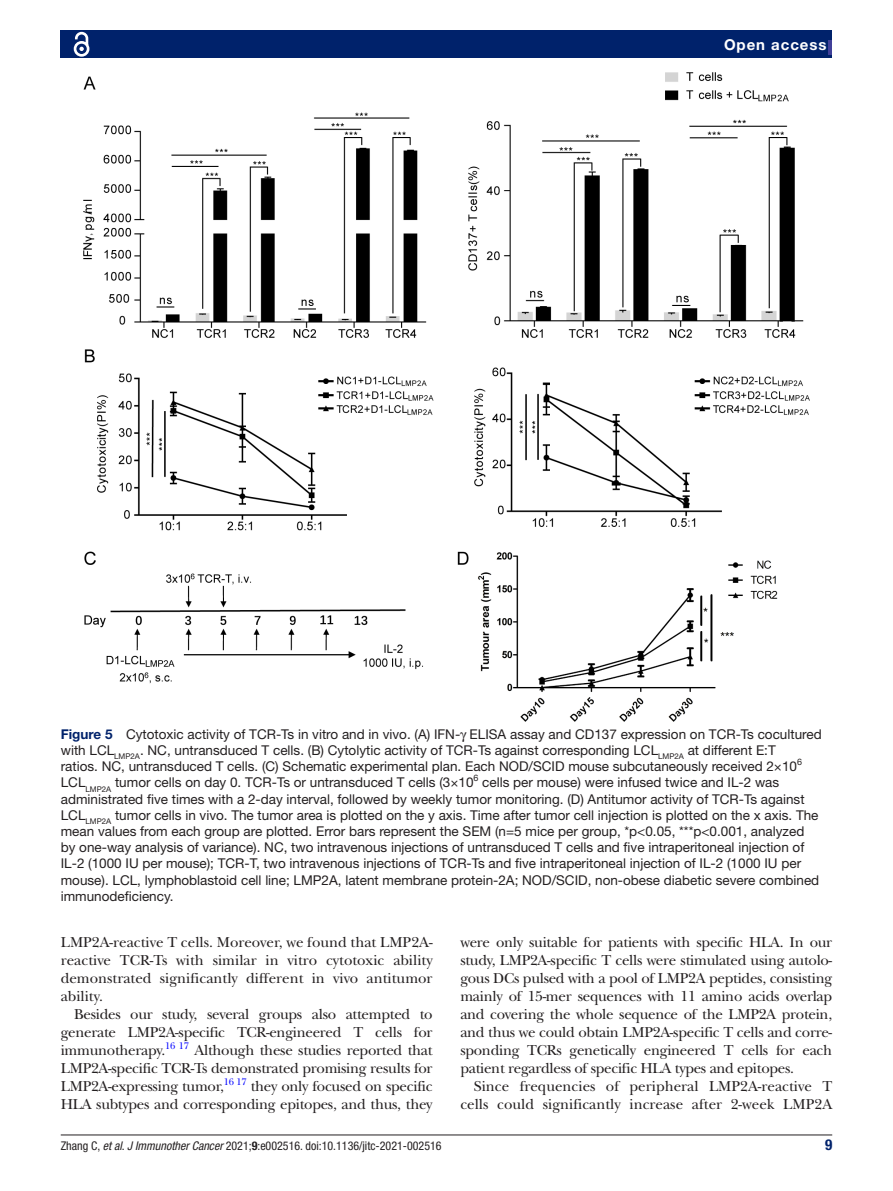
<style>
.page{position:relative;width:893px;height:1191px;background:#fff}
.page>*{position:absolute;margin:0;border:0;box-sizing:border-box;transform-origin:0 0}
.t1{font:15px/18px "New Baskerville";letter-spacing:-.02em;color:#231f20;text-align:justify}
.t2{font:15px/18px "New Baskerville";color:#231f20;text-align:right}
.t3{font:700 15px "Helvetica Neue LT Std";letter-spacing:.065em;color:#fff}
.t4{font:700 condensed 15px "Helvetica Neue LT Std";color:#00226b}
.t5{font:13.5px/16.2px "Helvetica Neue LT Std";color:#231f20}
.t6{font:condensed 12px "Helvetica Neue LT Std";color:#231f20}
.t7{font:9.9px "New Baskerville";letter-spacing:-.02em;color:#00f}
.t8{font:9px "Helvetica Neue LT Std";color:#231f20}
.s1{font-weight:700;color:#00226b}
.s2{font-style:italic}
.s3{font-weight:700}
</style>
<div class="page">
<hr style="left:61px;top:1134px;width:771px;height:1px;background:#231f20">
<div style="left:61px;top:31px;width:771px;height:27px;background:#00226b"></div>
<hr style="left:828px;top:40px;width:4px;height:15px;background:#414099">
<svg style="left:73px;top:31px;width:17px;height:26px"></svg>
<img style="left:84px;top:73px;width:725px;height:648px">
<p class="t3" style="left:724px;top:35px;width:104px">Open access</p>
<p class="t5" style="left:61px;top:725px;width:762px"><span class="s1">Figure 5</span> Cytotoxic activity of TCR-Ts in vitro and in vivo. (A) IFN- ELISA assay and CD137 expression on TCR-Ts cocultured with LCL<sub>LMP2A</sub>. NC, untransduced T cells. (B) Cytolytic activity of TCR-Ts against corresponding LCL<sub>LMP2A</sub> at different E:T<br>ratios. NC, untransduced T cells. (C) Schematic experimental plan. Each NOD/SCID mouse subcutaneously received 2×10<sup>6<br></sup>LCL<sub>LMP2A</sub> tumor cells on day 0. TCR-Ts or untransduced T cells (3×10</p>
<p class="t8" style="left:474px;top:772px;width:6px">6</p>
<p class="t5" style="left:61px;top:774px;width:760px;text-indent:421px">cells per mouse) were infused twice and IL-2 was administrated five times with a 2-day interval, followed by weekly tumor monitoring. (D) Antitumor activity of TCR-Ts against LCL<sub>LMP2A</sub> tumor cells in vivo. The tumor area is plotted on the y axis. Time after tumor cell injection is plotted on the x axis. The mean values from each group are plotted. Error bars represent the SEM (n=5 mice per group, *p&lt;0.05, ***p&lt;0.001, analyzed by one-way analysis of variance). NC, two intravenous injections of untransduced T cells and five intraperitoneal injection of IL-2 (1000 IU per mouse); TCR-T, two intravenous injections of TCR-Ts and five intraperitoneal injection of IL-2 (1000 IU per mouse). LCL, lymphoblastoid cell line; LMP2A, latent membrane protein-2A; NOD/SCID, non-obese diabetic severe combined immunodeficiency.</p>
<p class="t1" style="left:61px;top:933px;width:373px">LMP2A-reactive T cells. Moreover, we found that LMP2A&shy;reactive TCR-Ts with similar in vitro cytotoxic ability demonstrated significantly different in vivo antitumor ability.</p>
<p class="t1" style="left:61px;top:1005px;width:373px;text-indent:14px">Besides our study, several groups also attempted to generate LMP2A-specific TCR-engineered T cells for immunotherapy.</p>
<p class="t7" style="left:165px;top:1039px;width:25px">16 17</p>
<p class="t1" style="left:61px;top:1041px;width:373px;text-indent:134px">Although these studies reported that LMP2A-specific TCR-Ts demonstrated promising results for LMP2A-expressing tumor,</p>
<p class="t7" style="left:224px;top:1075px;width:24px">16 17</p>
<p class="t1" style="left:61px;top:1077px;width:373px;text-align:right">they only focused on specific<br>HLA subtypes and corresponding epitopes, and thus, they</p>
<p class="t1" style="left:460px;top:933px;width:373px">were only suitable for patients with specific HLA. In our study, LMP2A-specific T cells were stimulated using autolo&shy;gous DCs pulsed with a pool of LMP2A peptides, consisting mainly of 15-mer sequences with 11 amino acids overlap and covering the whole sequence of the LMP2A protein, and thus we could obtain LMP2A-specific T cells and corre&shy;sponding TCRs genetically engineered T cells for each patient regardless of specific HLA types and epitopes.</p>
<p class="t2" style="left:460px;top:1077px;width:373px">Since frequencies of peripheral LMP2A-reactive T cells could significantly increase after 2-week LMP2A</p>
<p class="t6" style="left:61px;top:1138px;width:382px">Zhang C, <span class="s2">et al</span>. <span class="s2">J Immunother Cancer</span> 2021;<span class="s3">9</span>:e002516. doi:10.1136/jitc-2021-002516</p>
<p class="t4" style="left:825px;top:1135px;width:9px">9</p>
</div>
